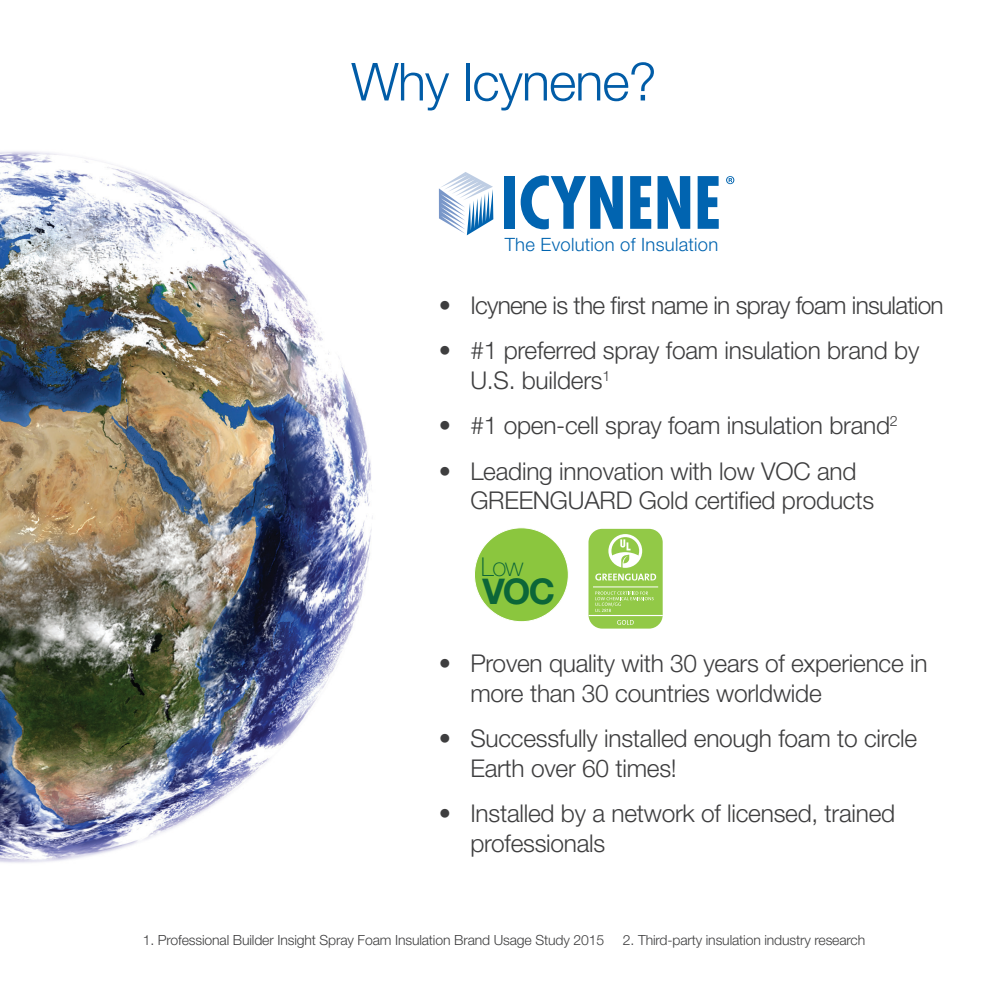
<style>
.page{position:relative;width:1008px;height:1008px;background:#fff}
.page>*{position:absolute;margin:0;border:0;box-sizing:border-box;transform-origin:0 0}
.t1{font:300 52.5px "Helvetica Neue LT Std";letter-spacing:-.02em;color:#015ca7}
.t2{font:700 35.52px "Helvetica Neue LT Std";color:#0c6638}
.t3{font:100 26.07px "Helvetica Neue LT Std";color:#0c6638}
.t4{font:300 24.5px/29.4px "Helvetica Neue LT Std";letter-spacing:-.01em;color:#3e3e3f}
.t5{font:300 24.5px "Helvetica Neue LT Std";letter-spacing:-.03em;color:#3e3e3f}
.t6{font:300 18.38px "Helvetica Neue LT Std";letter-spacing:.015em;color:#0164b0}
.t7{font:300 14px "Helvetica Neue LT Std";letter-spacing:-.01em;color:#3e3e3f}
</style>
<div class="page">
<img style="left:0;top:151px;width:373px;height:712px">
<svg style="left:439px;top:172px;width:54px;height:63px"></svg>
<div style="left:505px;top:176px;width:10px;height:53px;background:#0164b0"></div>
<svg style="left:521px;top:175px;width:102px;height:54px"></svg>
<svg style="left:630px;top:176px;width:21px;height:53px"></svg>
<svg style="left:658px;top:176px;width:32px;height:53px"></svg>
<svg style="left:698px;top:176px;width:21px;height:53px"></svg>
<svg style="left:726px;top:176px;width:8px;height:8px"></svg>
<div style="left:474px;top:528px;width:94px;height:94px;background:#8bc63e;border-radius:50%"></div>
<div style="left:589px;top:529px;width:74px;height:100px;background:#92c947;border-radius:14px"></div>
<hr style="left:589px;top:615px;width:74px;height:1px;background:#fff">
<svg style="left:617px;top:620px;width:17px;height:5px"></svg>
<svg style="left:608px;top:534px;width:34px;height:34px"></svg>
<svg style="left:595px;top:591px;width:59px;height:21px"></svg>
<hr style="left:593px;top:587px;width:65px;height:1px;background:#fff">
<svg style="left:595px;top:574px;width:61px;height:7px"></svg>
<h1 class="t1" style="left:351px;top:50px;width:307px">Why Icynene?</h1>
<p class="t6" style="left:505px;top:233px;width:215px">The Evolution of Insulation</p>
<p class="t5" style="left:439px;top:290px;width:506px">• Icynene is the first name in spray foam insulation</p>
<p class="t4" style="left:470px;top:336px;width:450px;text-indent:-32px">• #1 preferred spray foam insulation brand by<br>U.S. builders<sup>1</sup></p>
<p class="t4" style="left:439px;top:410px;width:460px">• #1 open-cell spray foam insulation brand<sup>2</sup></p>
<p class="t4" style="left:470px;top:456px;width:405px;text-indent:-32px">• Leading innovation with low VOC and<br>GREENGUARD Gold certified products</p>
<p class="t3" style="left:481px;top:552px;width:44px">Low</p>
<h2 class="t2" style="left:482px;top:570px;width:74px">VOC</h2>
<p class="t4" style="left:470px;top:648px;width:459px;text-indent:-32px">• Proven quality with 30 years of experience in more than 30 countries worldwide</p>
<p class="t4" style="left:470px;top:723px;width:448px;text-indent:-32px">• Successfully installed enough foam to circle<br>Earth over 60 times!</p>
<p class="t4" style="left:470px;top:798px;width:426px;text-indent:-32px">• Installed by a network of licensed, trained professionals</p>
<p class="t7" style="left:143px;top:931px;width:463px">1. Professional Builder Insight Spray Foam Insulation Brand Usage Study 2015</p>
<p class="t7" style="left:623px;top:931px;width:244px">2. Third-party insulation industry research</p>
</div>
